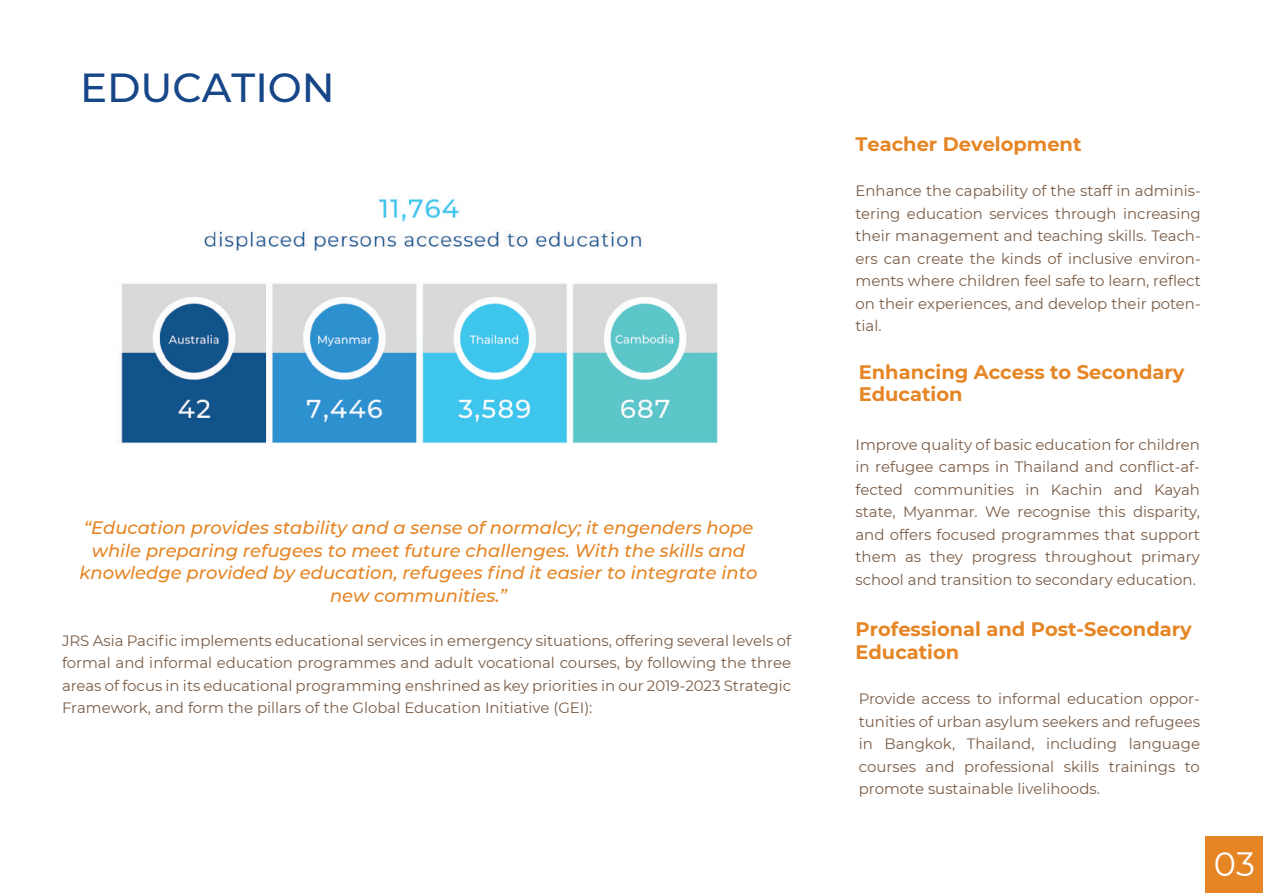
<style>
.page{position:relative;width:1263px;height:893px;background:#fff}
.page>*{position:absolute;margin:0;border:0;box-sizing:border-box;transform-origin:0 0}
.t1{font:500 40.5px "Montserrat";color:#174689}
.t2{font:33.75px "Montserrat";color:#fff}
.t3{font:700 19.5px/22.5px "Montserrat";color:#e68524}
.t4{font:italic 500 18px/22.5px "Montserrat";color:#e68524;text-align:center}
.t5{font:15px/22.5px "Montserrat";color:#7b5d47;text-align:justify}
</style>
<div class="page">
<div style="left:1206px;top:836px;width:57px;height:57px;background:#e68524"></div>
<img style="left:118px;top:197px;width:600px;height:247px">
<h1 class="t1" style="left:80px;top:59px;width:256px">EDUCATION</h1>
<p class="t4" style="left:80px;top:516px;width:679px">“Education provides stability and a sense of normalcy; it engenders hope while preparing refugees to meet future challenges. With the skills and knowledge provided by education, refugees find it easier to integrate into new communities.”</p>
<p class="t5" style="left:62px;top:629px;width:731px">JRS Asia Pacific implements educational services in emergency situations, offering several levels of formal and informal education programmes and adult vocational courses, by following the three areas of focus in its educational programming enshrined as key priorities in our 2019-2023 Strategic Framework, and form the pillars of the Global Education Initiative (GEI):</p>
<h3 class="t3" style="left:855px;top:132px;width:227px">Teacher Development</h3>
<p class="t5" style="left:855px;top:179px;width:347px">Enhance the capability of the staff in adminis&shy;tering education services through increasing their management and teaching skills. Teach&shy;ers can create the kinds of inclusive environ&shy;ments where children feel safe to learn, reflect on their experiences, and develop their poten&shy;tial.</p>
<h3 class="t3" style="left:859px;top:360px;width:327px">Enhancing Access to Secondary<br>Education</h3>
<p class="t5" style="left:855px;top:433px;width:346px">Improve quality of basic education for children in refugee camps in Thailand and conflict-af&shy;fected communities in Kachin and Kayah state, Myanmar. We recognise this disparity, and offers focused programmes that support them as they progress throughout primary school and transition to secondary education.</p>
<h3 class="t3" style="left:855px;top:617px;width:338px">Professional and Post-Secondary<br>Education</h3>
<p class="t5" style="left:859px;top:687px;width:343px">Provide access to informal education oppor&shy;tunities of urban asylum seekers and refugees in Bangkok, Thailand, including language courses and professional skills trainings to promote sustainable livelihoods.</p>
<h2 class="t2" style="left:1214px;top:841px;width:43px">03</h2>
</div>
